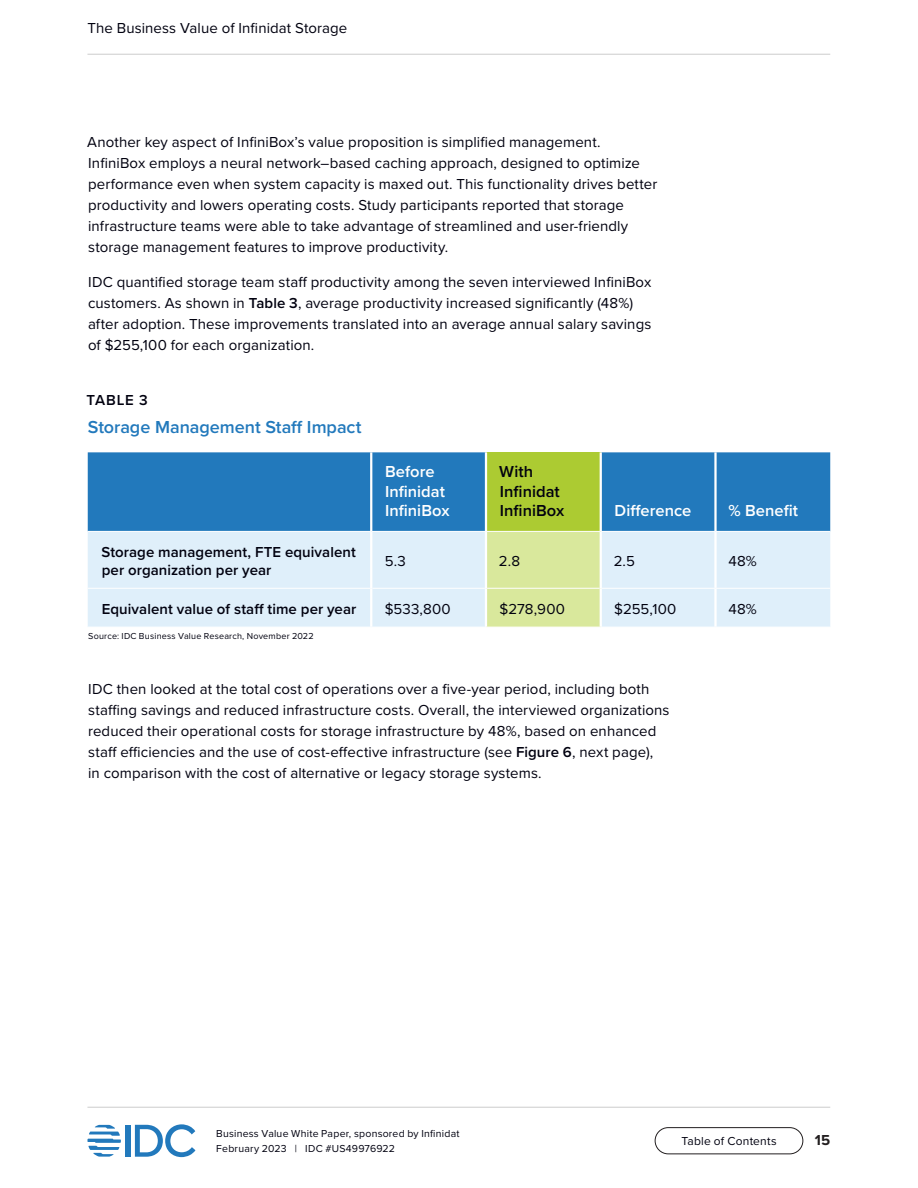
<style>
.page{position:relative;width:918px;height:1188px;background:#fff}
.page>*{position:absolute;margin:0;border:0;box-sizing:border-box;transform-origin:0 0}
.Table_-_Heading{font:600 18px "Proxima Nova";color:#2279bc}
.Table_-_Column_title{font:600 16.5px/19.5px "Proxima Nova";color:#fff}
.Table___Column_title{font:600 16.5px/19.5px "Proxima Nova";color:#01010f}
.P____0_25{font:15px/21px "Proxima Nova";letter-spacing:.005em;color:#01010f}
.P_-__0_3125{font:15px/21px "Proxima Nova";letter-spacing:.01em;color:#01010f}
.Table___Row_title{font:600 15px/18px "Proxima Nova";letter-spacing:.005em;color:#01010f}
.Table_-_Text__left_a{font:15px "Proxima Nova";letter-spacing:.015em;color:#01010f}
.Table_-_Identifier{font:600 15px "Proxima Nova";letter-spacing:.055em;color:#01010f}
.t1{font:700 15px "Proxima Nova";color:#231f20}
.t2{font:12px "Proxima Nova";letter-spacing:.015em;color:#01010f}
.t3{font:10.5px/15px "Proxima Nova";letter-spacing:.02em;color:#01010f}
.Table_-_Notes_and_so{font:9px "Proxima Nova";letter-spacing:.025em;color:#01010f}
.s1{font-weight:600}
</style>
<div class="page">
<div style="left:126px;top:1125px;width:5px;height:32px;background:#2279bc"></div>
<svg style="left:135px;top:1124px;width:60px;height:33px"></svg>
<svg style="left:87px;top:1125px;width:34px;height:32px"></svg>
<div style="left:655px;top:1127px;width:148px;height:27px;border:1px solid #231f20;border-radius:13px"></div>
<hr style="left:87px;top:54px;width:743px;height:1px;background:#ccc">
<hr style="left:87px;top:1107px;width:743px;height:1px;background:#ccc">
<div style="left:88px;top:452px;width:742px;height:79px;background:#2279bc"></div>
<div style="left:486px;top:452px;width:115px;height:79px;background:#accb32"></div>
<div style="left:88px;top:532px;width:742px;height:95px;background:#dfeffa"></div>
<div style="left:487px;top:532px;width:113px;height:95px;background:#d9e89c"></div>
<hr style="left:370px;top:452px;width:2px;height:79px;background:#fff">
<hr style="left:714px;top:452px;width:3px;height:79px;background:#fff">
<hr style="left:714px;top:532px;width:3px;height:56px;background:#fff">
<hr style="left:714px;top:589px;width:3px;height:38px;background:#fff">
<hr style="left:88px;top:588px;width:282px;height:1px;background:#fff">
<hr style="left:372px;top:588px;width:113px;height:1px;background:#fff">
<hr style="left:487px;top:588px;width:113px;height:1px;background:#fff">
<hr style="left:602px;top:588px;width:114px;height:1px;background:#fff">
<hr style="left:716px;top:588px;width:114px;height:1px;background:#fff">
<hr style="left:485px;top:452px;width:2px;height:79px;background:#fff">
<hr style="left:600px;top:452px;width:2px;height:79px;background:#fff">
<hr style="left:370px;top:532px;width:2px;height:56px;background:#fff">
<hr style="left:370px;top:588px;width:2px;height:39px;background:#fff">
<hr style="left:485px;top:532px;width:2px;height:56px;background:#fff">
<hr style="left:600px;top:532px;width:2px;height:56px;background:#fff">
<hr style="left:485px;top:588px;width:2px;height:39px;background:#fff">
<hr style="left:600px;top:588px;width:2px;height:39px;background:#fff">
<p class="P____0_25" style="left:87px;top:17px;width:261px">The Business Value of Infinidat Storage</p>
<p class="P____0_25" style="left:87px;top:131px;width:571px">Another key aspect of InfiniBox’s value proposition is simplified management.<br>InfiniBox employs a neural network–based caching approach, designed to optimize performance even when system capacity is maxed out. This functionality drives better productivity and lowers operating costs. Study participants reported that storage infrastructure teams were able to take advantage of streamlined and user-friendly storage management features to improve productivity.</p>
<p class="P____0_25" style="left:88px;top:271px;width:565px">IDC quantified storage team staff productivity among the seven interviewed InfiniBox customers. As shown in <span class="s1">Table 3</span>, average productivity increased significantly (48%) after adoption. These improvements translated into an average annual salary savings of $255,100 for each organization.</p>
<p class="Table_-_Identifier" style="left:87px;top:389px;width:63px">TABLE 3</p>
<p class="Table_-_Heading" style="left:88px;top:413px;width:275px">Storage Management Staff Impact</p>
<p class="Table_-_Column_title" style="left:385px;top:462px;width:66px">Before<br>Infinidat<br>InfiniBox</p>
<p class="Table___Column_title" style="left:499px;top:462px;width:67px">With<br>Infinidat<br>InfiniBox</p>
<p class="Table_-_Column_title" style="left:615px;top:501px;width:78px">Difference</p>
<p class="Table_-_Column_title" style="left:729px;top:501px;width:71px">% Benefit</p>
<p class="Table___Row_title" style="left:101px;top:542px;width:256px">Storage management, FTE equivalent per organization per year</p>
<p class="Table_-_Text__left_a" style="left:385px;top:550px;width:23px">5.3</p>
<p class="Table_-_Text__left_a" style="left:499px;top:550px;width:23px">2.8</p>
<p class="Table_-_Text__left_a" style="left:614px;top:550px;width:23px">2.5</p>
<p class="Table_-_Text__left_a" style="left:728px;top:550px;width:30px">48%</p>
<p class="Table___Row_title" style="left:102px;top:599px;width:256px">Equivalent value of staff time per year</p>
<p class="Table_-_Text__left_a" style="left:385px;top:597px;width:67px">$533,800</p>
<p class="Table_-_Text__left_a" style="left:500px;top:597px;width:67px">$278,900</p>
<p class="Table_-_Text__left_a" style="left:614px;top:597px;width:64px">$255,100</p>
<p class="Table_-_Text__left_a" style="left:728px;top:597px;width:30px">48%</p>
<p class="Table_-_Notes_and_so" style="left:88px;top:629px;width:227px">Source: IDC Business Value Research, November 2022</p>
<p class="P_-__0_3125" style="left:88px;top:678px;width:583px">IDC then looked at the total cost of operations over a five-year period, including both staffing savings and reduced infrastructure costs. Overall, the interviewed organizations reduced their operational costs for storage infrastructure by 48%, based on enhanced staff efficiencies and the use of cost-effective infrastructure (see <span class="s1">Figure 6</span>, next page),<br>in comparison with the cost of alternative or legacy storage systems.</p>
<p class="t3" style="left:216px;top:1126px;width:245px">Business Value White Paper, sponsored by Infinidat<br>February 2023 | IDC #US49976922</p>
<p class="t2" style="left:681px;top:1132px;width:97px">Table of Contents</p>
<p class="t1" style="left:815px;top:1129px;width:17px">15</p>
</div>
